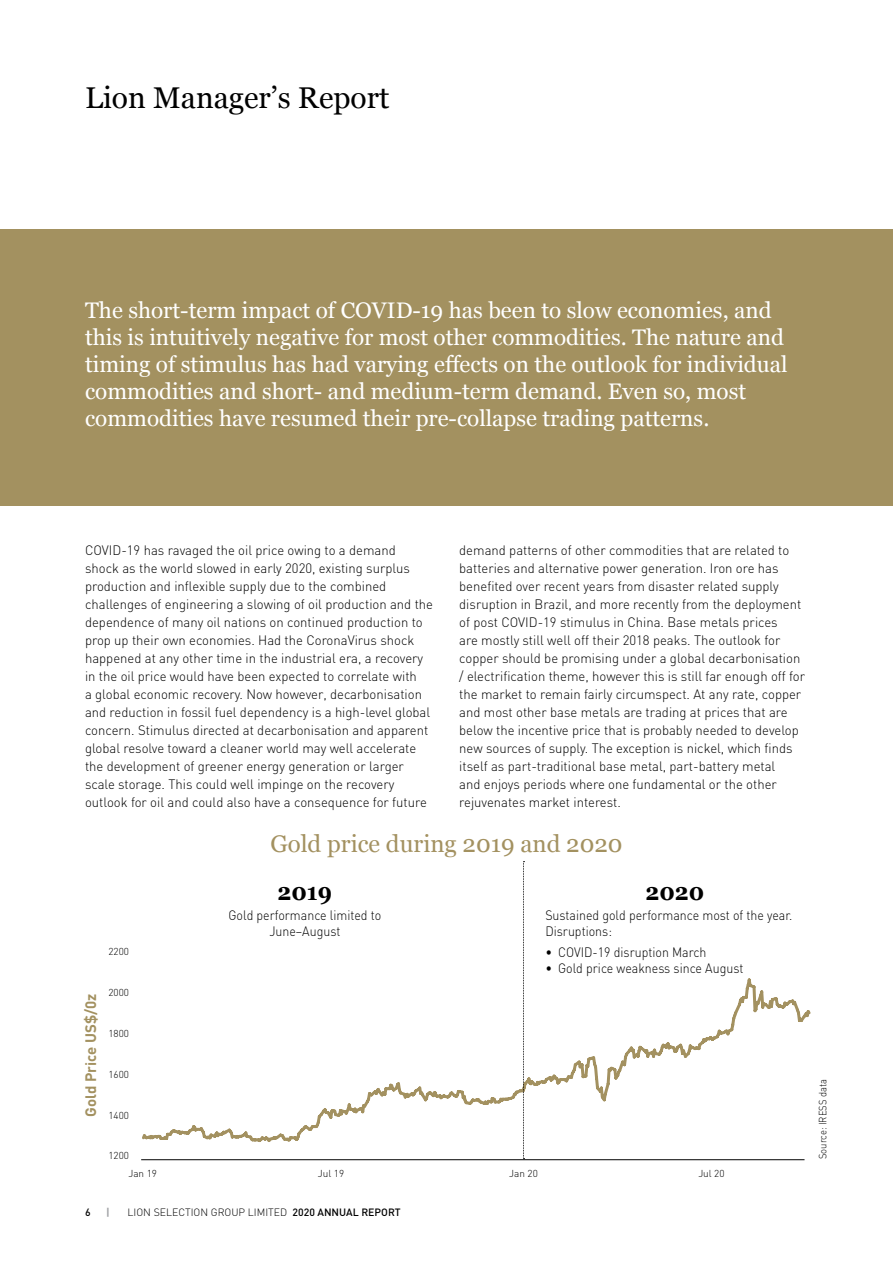
<style>
.page{position:relative;width:893px;height:1263px;background:#fff}
.page>*{position:absolute;margin:0;border:0;box-sizing:border-box;transform-origin:0 0}
.t1{font:30px "Georgia";color:#000}
.t2{font:24px "Georgia";color:#a39160}
.t3{font:700 24px "Georgia";color:#000;scale:.92 1}
.t4{font:22.5px/27px "Georgia";color:#fff}
.t5{font:700 15px "DIN";color:#a39160}
.t6{font:300 13.5px/18px "DIN";color:#000}
.t7{font:300 13.5px/16.2px "DIN";color:#000;text-align:center;scale:.92 1}
.t8{font:300 10.5px "DIN";color:#000}
.t9{font:300 10.5px "DIN";color:#000;scale:.9 1}
.t10{font:500 10.5px "DIN";color:#000}
.t11{font:700 10.5px "DIN";color:#9d9fa2}
.t12{font:300 10.05px "DIN";color:#000}
.s1{font-weight:500}
</style>
<div class="page">
<svg style="left:142px;top:978px;width:669px;height:164px"></svg>
<hr style="left:141px;top:1159px;width:663px;height:1px;background:#000">
<svg style="left:523px;top:861px;width:1px;height:298px"></svg>
<div style="left:0;top:230px;width:893px;height:276px;background:#a39160"></div>
<h1 class="t1" style="left:85px;top:75px;width:306px">Lion Manager’s Report</h1>
<p class="t4" style="left:85px;top:296px;width:704px">The short-term impact of COVID-19 has been to slow economies, and this is intuitively negative for most other commodities. The nature and timing of stimulus has had varying effects on the outlook for individual commodities and short- and medium-term demand. Even so, most commodities have resumed their pre-collapse trading patterns.</p>
<p class="t6" style="left:85px;top:541px;width:350px">COVID-19 has ravaged the oil price owing to a demand shock as the world slowed in early 2020, existing surplus production and inflexible supply due to the combined challenges of engineering a slowing of oil production and the dependence of many oil nations on continued production to prop up their own economies. Had the CoronaVirus shock happened at any other time in the industrial era, a recovery in the oil price would have been expected to correlate with<br>a global economic recovery. Now however, decarbonisation and reduction in fossil fuel dependency is a high-level global concern. Stimulus directed at decarbonisation and apparent global resolve toward a cleaner world may well accelerate the development of greener energy generation or larger scale storage. This could well impinge on the recovery outlook for oil and could also have a consequence for future</p>
<p class="t6" style="left:459px;top:541px;width:347px">demand patterns of other commodities that are related to batteries and alternative power generation. Iron ore has benefited over recent years from disaster related supply disruption in Brazil, and more recently from the deployment of post COVID-19 stimulus in China. Base metals prices<br>are mostly still well off their 2018 peaks. The outlook for copper should be promising under a global decarbonisation / electrification theme, however this is still far enough off for the market to remain fairly circumspect. At any rate, copper and most other base metals are trading at prices that are below the incentive price that is probably needed to develop new sources of supply. The exception is nickel, which finds itself as part-traditional base metal, part-battery metal<br>and enjoys periods where one fundamental or the other rejuvenates market interest.</p>
<h2 class="t2" style="left:270px;top:826px;width:354px">Gold price during 2019 and 2020</h2>
<p class="t12" style="left:108px;top:945px;width:22px">2200</p>
<p class="t5" style="left:81px;top:1117px;width:125px;rotate:-90deg">Gold Price US$/0z</p>
<p class="t12" style="left:108px;top:986px;width:22px">2000</p>
<p class="t12" style="left:108px;top:1027px;width:22px">1800</p>
<p class="t12" style="left:108px;top:1068px;width:22px">1600</p>
<p class="t12" style="left:108px;top:1109px;width:22px">1400</p>
<h2 class="t3" style="left:278px;top:876px;width:61px">2019</h2>
<p class="t7" style="left:228px;top:907px;width:167px">Gold performance limited to<br>June–August</p>
<h2 class="t3" style="left:646px;top:876px;width:65px">2020</h2>
<p class="t7" style="left:545px;top:907px;width:270px;text-align:left">Sustained gold performance most of the year.<br>Disruptions:</p>
<p class="t7" style="left:545px;top:944px;width:177px">• COVID-19 disruption March</p>
<p class="t7" style="left:545px;top:960px;width:217px">• Gold price weakness since August</p>
<p class="t12" style="left:108px;top:1149px;width:22px">1200</p>
<p class="t12" style="left:128px;top:1167px;width:30px">Jan 19</p>
<p class="t12" style="left:318px;top:1167px;width:28px">Jul 19</p>
<p class="t12" style="left:509px;top:1167px;width:30px">Jan 20</p>
<p class="t12" style="left:698px;top:1167px;width:28px">Jul 20</p>
<p class="t10" style="left:85px;top:1206px;width:7px">6</p>
<p class="t11" style="left:106px;top:1206px;width:5px">|</p>
<p class="t8" style="left:128px;top:1206px;width:275px">LION SELECTION GROUP LIMITED <span class="s1">2020 ANNUAL REPORT</span></p>
<p class="t9" style="left:816px;top:1159px;width:90px;rotate:-90deg">Source: IRESS data</p>
</div>
